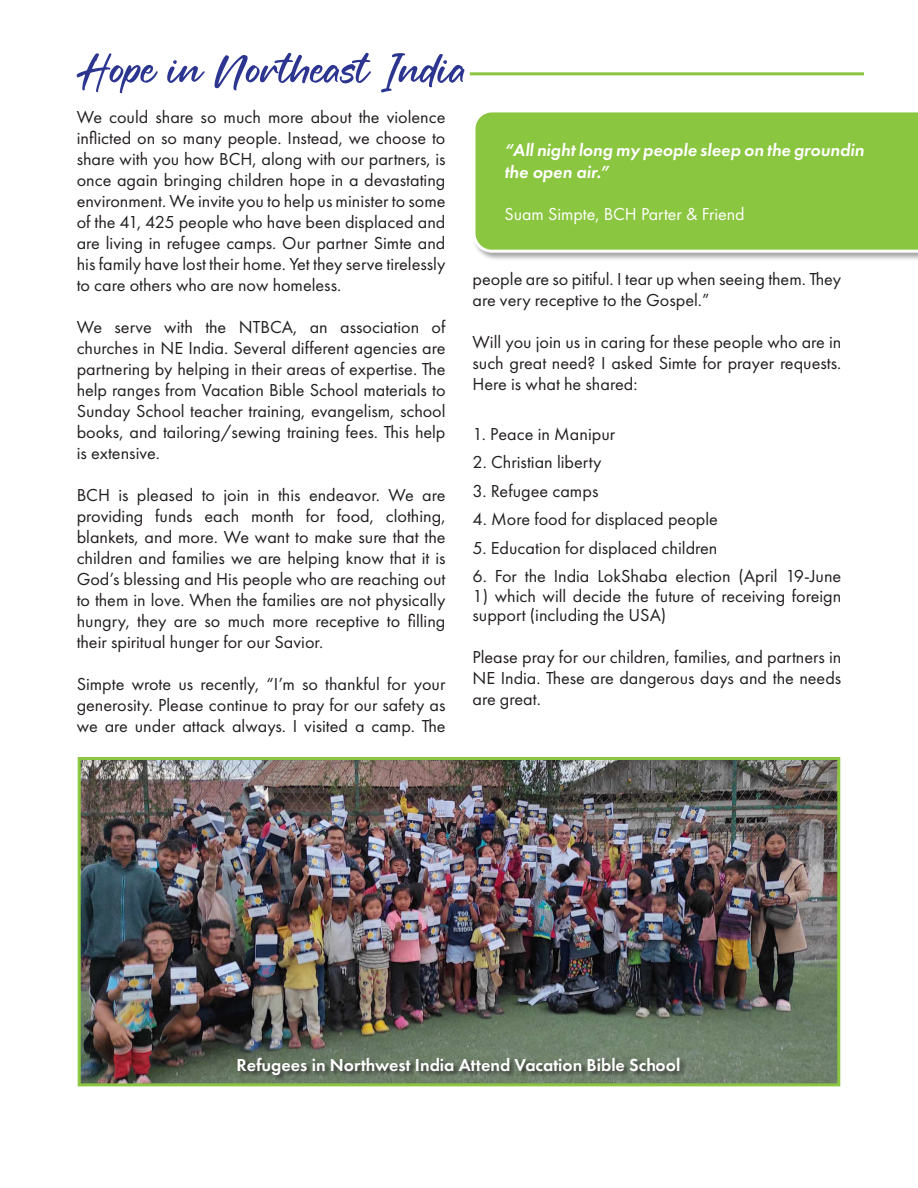
<style>
.page{position:relative;width:918px;height:1188px;background:#fff}
.page>*{position:absolute;margin:0;border:0;box-sizing:border-box;transform-origin:0 0}
.t1{font:60px "Fortune";color:#2c3691}
.t2{font:18px/21px "Futura PT";color:#231f20;text-align:justify}
.t3{font:italic 600 18px/22.5px "Futura PT";color:#fff}
.t4{font:600 18px "Futura PT";color:#fff}
.t5{font:18px "Futura PT";color:#fff}
</style>
<div class="page">
<img style="left:82px;top:761px;width:754px;height:321px">
<div style="left:78px;top:757px;width:762px;height:329px;border:3px solid #8bc640"></div>
<div style="left:473px;top:109px;width:445px;height:153px;background:#231f20;opacity:.4"></div>
<svg style="left:473px;top:109px;width:445px;height:145px;background:#91c84a"></svg>
<hr style="left:470px;top:72px;width:394px;height:3px;background:#8bc640">
<div style="left:238px;top:1057px;width:448px;height:25px;background:#231f20;opacity:.75"></div>
<p class="t1" style="left:77px;top:45px;width:392px">Hope in Northeast India</p>
<p class="t2" style="left:77px;top:107px;width:370px">We could share so much more about the violence inflicted on so many people. Instead, we choose to share with you how BCH, along with our partners, is once again bringing children hope in a devastating environment. We invite you to help us minister to some of the 41, 425 people who have been displaced and are living in refugee camps. Our partner Simte and his family have lost their home. Yet they serve tirelessly to care others who are now homeless.</p>
<p class="t2" style="left:77px;top:317px;width:370px">We serve with the NTBCA, an association of churches in NE India. Several different agencies are partnering by helping in their areas of expertise. The help ranges from Vacation Bible School materials to Sunday School teacher training, evangelism, school books, and tailoring/sewing training fees. This help is extensive.</p>
<p class="t2" style="left:77px;top:485px;width:370px">BCH is pleased to join in this endeavor. We are providing funds each month for food, clothing, blankets, and more. We want to make sure that the children and families we are helping know that it is God’s blessing and His people who are reaching out to them in love. When the families are not physically hungry, they are so much more receptive to filling their spiritual hunger for our Savior.</p>
<p class="t2" style="left:77px;top:674px;width:370px">Simpte wrote us recently, “I’m so thankful for your generosity. Please continue to pray for our safety as we are under attack always. I visited a camp. The</p>
<p class="t3" style="left:504px;top:138px;width:361px">“All night long my people sleep on the groundin the open air.”</p>
<p class="t5" style="left:504px;top:204px;width:242px">Suam Simpte, BCH Parter &amp; Friend</p>
<p class="t2" style="left:472px;top:269px;width:370px">people are so pitiful. I tear up when seeing them. They are very receptive to the Gospel.”</p>
<p class="t2" style="left:472px;top:332px;width:370px">Will you join us in caring for these people who are in such great need? I asked Simte for prayer requests.<br>Here is what he shared:</p>
<p class="t2" style="left:472px;top:423px;width:144px">1. Peace in Manipur</p>
<p class="t2" style="left:472px;top:452px;width:130px">2. Christian liberty</p>
<p class="t2" style="left:472px;top:480px;width:127px">3. Refugee camps</p>
<p class="t2" style="left:472px;top:509px;width:247px">4. More food for displaced people</p>
<p class="t2" style="left:472px;top:537px;width:246px">5. Education for displaced children</p>
<p class="t2" style="left:472px;top:566px;width:370px">6. For the India LokShaba election (April 19-June</p>
<p class="t2" style="left:472px;top:586px;width:370px;line-height:19.5px">1) which will decide the future of receiving foreign support (including the USA)</p>
<p class="t2" style="left:472px;top:647px;width:370px">Please pray for our children, families, and partners in NE India. These are dangerous days and the needs are great.</p>
<p class="t4" style="left:237px;top:1054px;width:445px">Refugees in Northwest India Attend Vacation Bible School</p>
</div>
